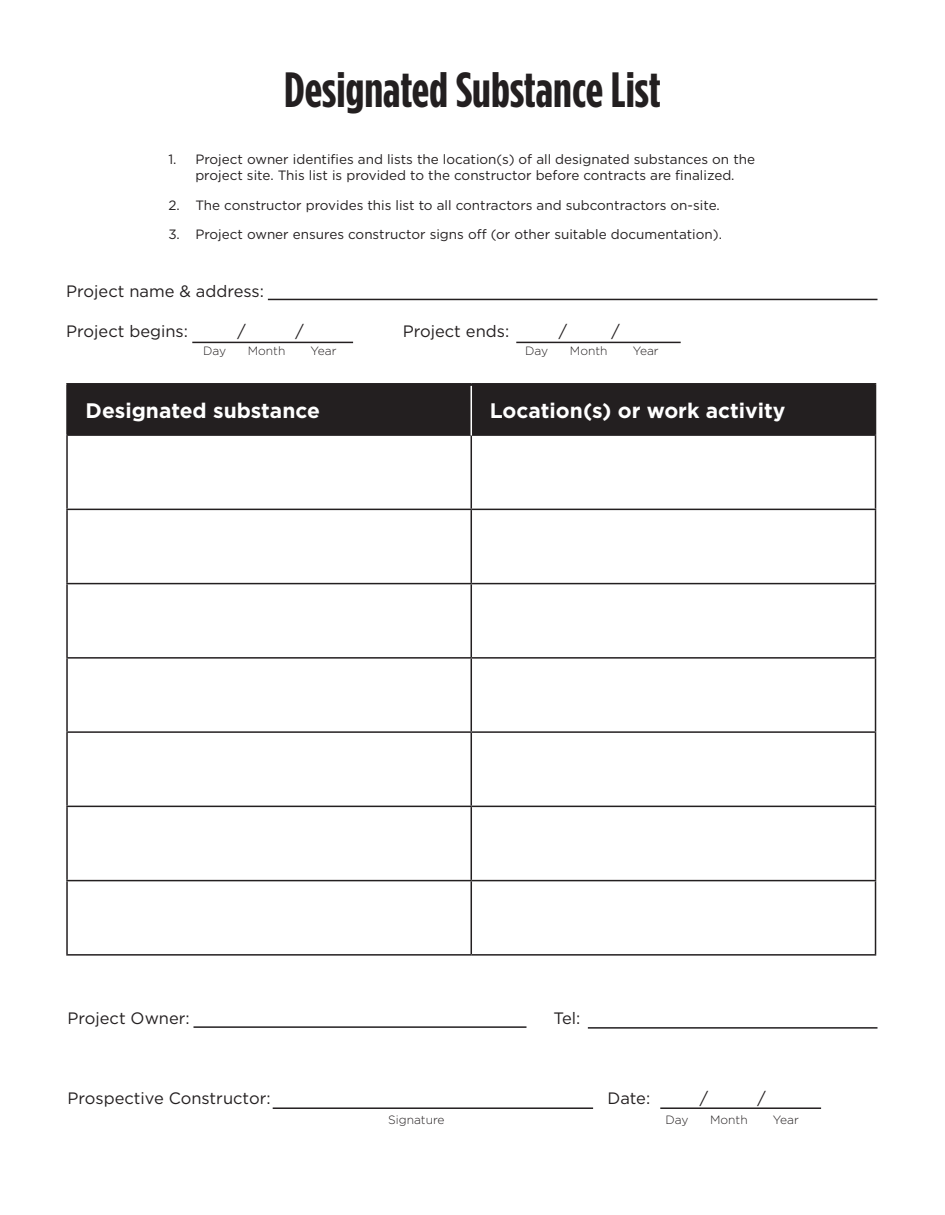
<style>
.page{position:relative;width:945px;height:1215px;background:#fff}
.page>*{position:absolute;margin:0;border:0;box-sizing:border-box;transform-origin:0 0}
.t1{font:700 49.5px "Gotham Condensed";color:#231f20}
.t2{font:700 21px "Gotham";color:#fff}
.t3{font:16.5px "Gotham";color:#231f20}
.t4{font:13.5px/16.2px "Gotham";color:#231f20;text-align:center}
.t5{font:300 12px "Gotham";color:#231f20}
</style>
<div class="page">
<div style="left:68px;top:385px;width:807px;height:49px;background:#231f20"></div>
<hr style="left:66px;top:383px;width:405px;height:2px;background:#231f20">
<hr style="left:66px;top:385px;width:2px;height:49px;background:#231f20">
<hr style="left:471px;top:383px;width:405px;height:2px;background:#231f20">
<hr style="left:471px;top:385px;width:1px;height:49px;background:#231f20">
<hr style="left:875px;top:385px;width:1px;height:49px;background:#231f20">
<hr style="left:66px;top:434px;width:405px;height:2px;background:#231f20">
<hr style="left:66px;top:436px;width:2px;height:73px;background:#231f20">
<hr style="left:471px;top:434px;width:405px;height:2px;background:#231f20">
<hr style="left:471px;top:436px;width:1px;height:73px;background:#231f20">
<hr style="left:875px;top:436px;width:1px;height:73px;background:#231f20">
<hr style="left:66px;top:509px;width:405px;height:1px;background:#231f20">
<hr style="left:66px;top:510px;width:2px;height:73px;background:#231f20">
<hr style="left:471px;top:509px;width:405px;height:1px;background:#231f20">
<hr style="left:471px;top:510px;width:1px;height:73px;background:#231f20">
<hr style="left:875px;top:510px;width:1px;height:73px;background:#231f20">
<hr style="left:66px;top:583px;width:405px;height:1px;background:#231f20">
<hr style="left:66px;top:584px;width:2px;height:73px;background:#231f20">
<hr style="left:471px;top:583px;width:405px;height:1px;background:#231f20">
<hr style="left:471px;top:584px;width:1px;height:73px;background:#231f20">
<hr style="left:875px;top:584px;width:1px;height:73px;background:#231f20">
<hr style="left:66px;top:657px;width:405px;height:2px;background:#231f20">
<hr style="left:66px;top:659px;width:2px;height:72px;background:#231f20">
<hr style="left:471px;top:657px;width:405px;height:2px;background:#231f20">
<hr style="left:471px;top:659px;width:1px;height:72px;background:#231f20">
<hr style="left:875px;top:659px;width:1px;height:72px;background:#231f20">
<hr style="left:66px;top:731px;width:405px;height:2px;background:#231f20">
<hr style="left:66px;top:733px;width:2px;height:73px;background:#231f20">
<hr style="left:471px;top:731px;width:405px;height:2px;background:#231f20">
<hr style="left:471px;top:733px;width:1px;height:73px;background:#231f20">
<hr style="left:875px;top:733px;width:1px;height:73px;background:#231f20">
<hr style="left:66px;top:806px;width:405px;height:1px;background:#231f20">
<hr style="left:66px;top:807px;width:2px;height:73px;background:#231f20">
<hr style="left:471px;top:806px;width:405px;height:1px;background:#231f20">
<hr style="left:471px;top:807px;width:1px;height:73px;background:#231f20">
<hr style="left:875px;top:807px;width:1px;height:73px;background:#231f20">
<hr style="left:66px;top:880px;width:405px;height:1px;background:#231f20">
<hr style="left:66px;top:881px;width:2px;height:73px;background:#231f20">
<hr style="left:471px;top:880px;width:405px;height:1px;background:#231f20">
<hr style="left:471px;top:881px;width:1px;height:73px;background:#231f20">
<hr style="left:875px;top:881px;width:1px;height:73px;background:#231f20">
<hr style="left:66px;top:954px;width:405px;height:2px;background:#231f20">
<hr style="left:471px;top:954px;width:405px;height:2px;background:#231f20">
<hr style="left:268px;top:299px;width:610px;height:1px;background:#231f20">
<hr style="left:192px;top:342px;width:161px;height:1px;background:#231f20">
<hr style="left:516px;top:342px;width:165px;height:1px;background:#231f20">
<hr style="left:193px;top:1026px;width:334px;height:2px;background:#231f20">
<hr style="left:588px;top:1027px;width:290px;height:2px;background:#231f20">
<hr style="left:273px;top:1107px;width:320px;height:2px;background:#231f20">
<hr style="left:660px;top:1107px;width:161px;height:2px;background:#231f20">
<hr style="left:471px;top:386px;width:1px;height:49px;background:#fff">
<h1 class="t1" style="left:284px;top:60px;width:378px">Designated Substance List</h1>
<p class="t4" style="left:168px;top:151px;width:588px">1. Project owner identifies and lists the location(s) of all designated substances on the project site. This list is provided to the constructor before contracts are finalized.</p>
<p class="t4" style="left:168px;top:197px;width:553px">2. The constructor provides this list to all contractors and subcontractors on-site.</p>
<p class="t4" style="left:168px;top:226px;width:555px">3. Project owner ensures constructor signs off (or other suitable documentation).</p>
<p class="t3" style="left:66px;top:281px;width:199px">Project name &amp; address:</p>
<p class="t3" style="left:66px;top:321px;width:123px">Project begins:</p>
<p class="t3" style="left:238px;top:321px;width:10px">/</p>
<p class="t3" style="left:295px;top:321px;width:10px">/</p>
<p class="t3" style="left:403px;top:321px;width:108px">Project ends:</p>
<p class="t3" style="left:559px;top:321px;width:10px">/</p>
<p class="t3" style="left:612px;top:321px;width:10px">/</p>
<p class="t5" style="left:203px;top:344px;width:25px">Day</p>
<p class="t5" style="left:248px;top:344px;width:39px">Month</p>
<p class="t5" style="left:311px;top:344px;width:27px">Year</p>
<p class="t5" style="left:525px;top:343px;width:25px">Day</p>
<p class="t5" style="left:570px;top:343px;width:39px">Month</p>
<p class="t5" style="left:633px;top:343px;width:27px">Year</p>
<h2 class="t2" style="left:86px;top:398px;width:236px">Designated substance</h2>
<h2 class="t2" style="left:490px;top:398px;width:297px">Location(s) or work activity</h2>
<p class="t3" style="left:68px;top:1008px;width:124px">Project Owner:</p>
<p class="t3" style="left:554px;top:1008px;width:28px">Tel:</p>
<p class="t3" style="left:68px;top:1088px;width:205px">Prospective Constructor:</p>
<p class="t3" style="left:607px;top:1088px;width:44px">Date:</p>
<p class="t3" style="left:700px;top:1088px;width:10px">/</p>
<p class="t3" style="left:758px;top:1088px;width:10px">/</p>
<p class="t5" style="left:388px;top:1112px;width:58px">Signature</p>
<p class="t5" style="left:665px;top:1112px;width:25px">Day</p>
<p class="t5" style="left:710px;top:1112px;width:39px">Month</p>
<p class="t5" style="left:773px;top:1112px;width:27px">Year</p>
</div>
